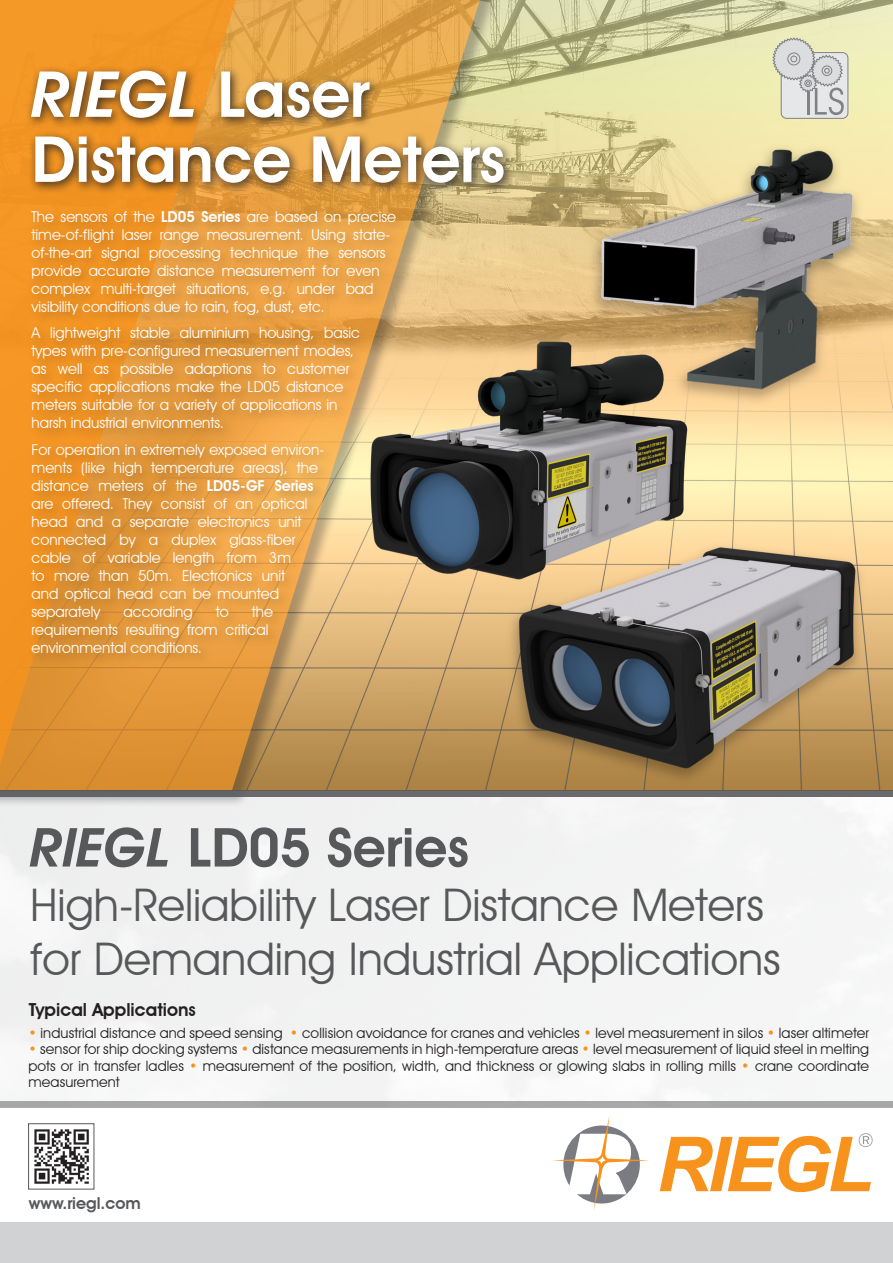
<style>
.page{position:relative;width:893px;height:1263px;background:#fff}
.page>*{position:absolute;margin:0;border:0;box-sizing:border-box;transform-origin:0 0}
.t1{font:600 63.75px/64.9px "Avant Garde IT Cby BT";color:#fff}
.t2{font:600 54px "Avant Garde IT Cby BT";color:#57585a}
.t3{font:45px/54px "Avant Garde IT Cby BT";color:#57585a}
.t4{font:600 18px "Avant Garde IT Cby BT";color:#231f20}
.t5{font:600 16.5px "Avant Garde IT Cby BT";color:#57585a}
.t6{font:15px/18px "Avant Garde IT Cby BT";color:#fff}
.t7{font:14.25px/16.5px "Avant Garde IT Cby BT";letter-spacing:.01em;color:#231f20;text-align:justify}
.s1{font-style:italic}
.s2{font-weight:600}
.s3{font-weight:600;font-style:italic;color:#f7931d}
</style>
<div class="page">
<img style="left:503px;top:0;width:390px;height:790px">
<div style="left:0;top:0;width:503px;height:807px;background:#231f20;opacity:.54"></div>
<svg style="left:0;top:0;width:487px;height:790px;background:#bf9c64"></svg>
<svg style="left:0;top:0;width:243px;height:789px;background:#e9942c"></svg>
<div style="left:0;top:1222px;width:893px;height:41px;background:#d1d2d4"></div>
<svg style="left:553px;top:1116px;width:96px;height:95px"></svg>
<svg style="left:660px;top:1133px;width:212px;height:59px"></svg>
<div style="left:0;top:1101px;width:893px;height:7px;background:#a7a8a9"></div>
<div style="left:0;top:790px;width:893px;height:7px;background:#6a6a6c"></div>
<div style="left:27px;top:206px;width:382px;height:460px;background:#231f20;opacity:.34"></div>
<div style="left:25px;top:64px;width:491px;height:131px;background:#231f20;opacity:.87"></div>
<div style="left:781px;top:53px;width:67px;height:65px;background:#e6e7e9;border-radius:5px"></div>
<div style="left:781px;top:52px;width:67px;height:67px;border:1px solid #808285;border-radius:5px"></div>
<svg style="left:772px;top:37px;width:72px;height:78px"></svg>
<img style="left:34px;top:1129px;width:55px;height:55px">
<div style="left:28px;top:1123px;width:66px;height:66px;border:1px solid #57585a"></div>
<h1 class="t1" style="left:32px;top:61px;width:475px"><span class="s1">RIEGL</span> Laser<br>Distance Meters</h1>
<p class="t6" style="left:32px;top:207px;width:366px">The sensors of the <span class="s2">LD05 Series</span> are based on precise time-of-flight laser range measurement. Using state&shy;of-the-art signal processing technique the sensors provide accurate distance measurement for even complex multi-target situations, e.g. under bad visibility conditions due to rain, fog, dust, etc.</p>
<p class="t6" style="left:32px;top:324px;width:330px">A lightweight stable aluminium housing, basic types with pre-configured measurement modes, as well as possible adaptions to customer specific applications make the LD05 distance meters suitable for a variety of applications in harsh industrial environments.</p>
<p class="t6" style="left:32px;top:440px;width:294px">For operation in extremely exposed environ&shy;ments (like high temperature areas), the distance meters of the <span class="s2">LD05-GF Series </span>are offered. They consist of an optical head and a separate electronics unit connected by a duplex glass-fiber cable of variable length from 3m<br>to more than 50m. Electronics unit<br>and optical head can be mounted separately</p>
<p class="t6" style="left:32px;top:602px;width:243px;text-indent:220px">the requirements resulting from critical environmental conditions.</p>
<p class="t6" style="left:123px;top:602px;width:71px">according</p>
<p class="t6" style="left:216px;top:602px;width:14px">to</p>
<h2 class="t2" style="left:30px;top:815px;width:440px"><span class="s1">RIEGL</span> LD05 Series</h2>
<h3 class="t3" style="left:30px;top:877px;width:752px">High-Reliability Laser Distance Meters for Demanding Industrial Applications</h3>
<p class="t4" style="left:29px;top:998px;width:169px">Typical Applications</p>
<p class="t7" style="left:28px;top:1024px;width:842px"><span class="s3">•</span> industrial distance and speed sensing <span class="s3">•</span> collision avoidance for cranes and vehicles <span class="s3">•</span> level measurement in silos <span class="s3">•</span> laser altimeter</p>
<p class="t7" style="left:28px;top:1041px;width:842px"><span class="s3">•</span> sensor for ship docking systems <span class="s3">•</span> distance measurements in high-temperature areas <span class="s3">•</span> level measurement of liquid steel in melting pots or in transfer ladles <span class="s3">•</span> measurement of the position, width, and thickness or glowing slabs in rolling mills <span class="s3">•</span> crane coordinate measurement</p>
<p class="t5" style="left:29px;top:1193px;width:113px">www.riegl.com</p>
</div>
